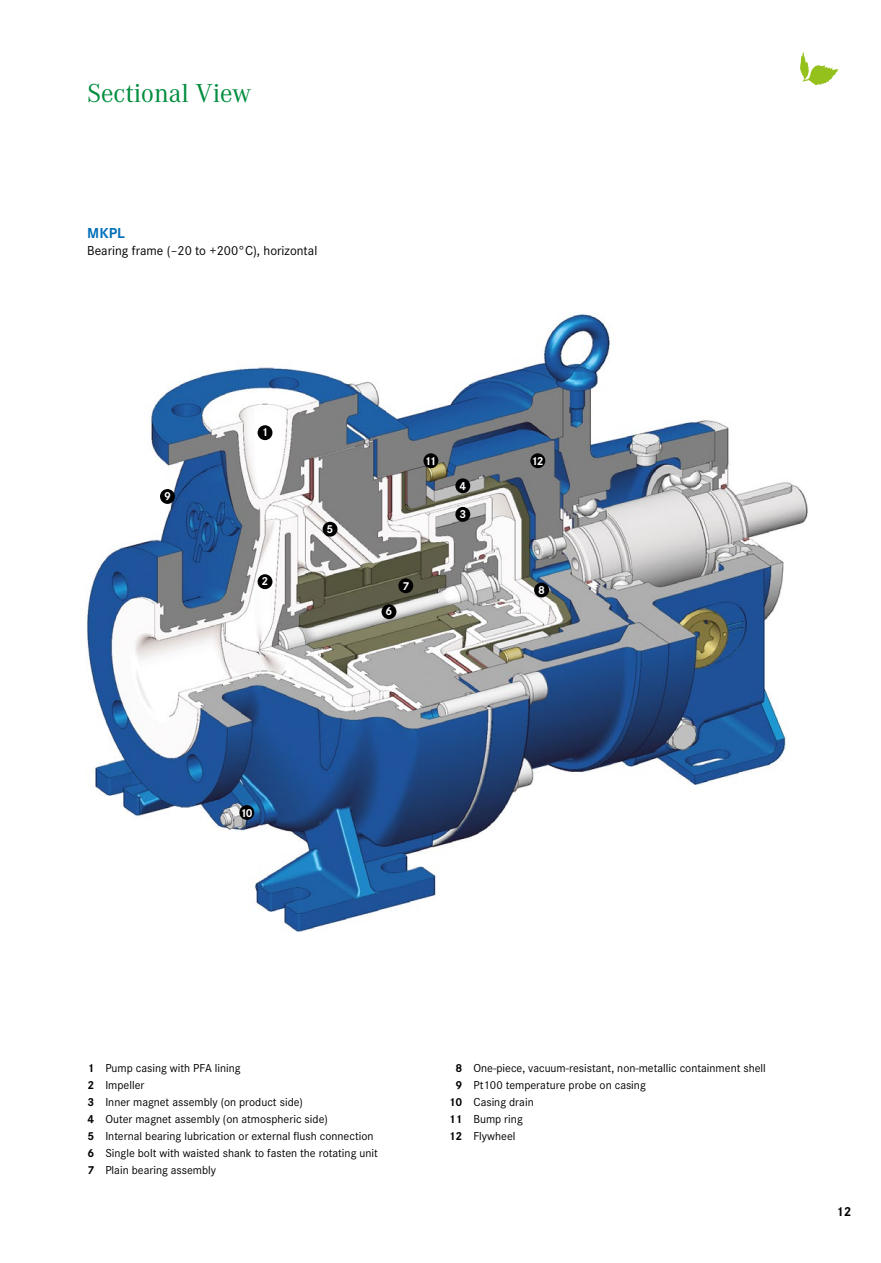
<style>
.page{position:relative;width:881px;height:1263px;background:#fff}
.page>*{position:absolute;margin:0;border:0;box-sizing:border-box;transform-origin:0 0}
.t1{font:27px "Corporate A";color:#008d3e}
.t2{font:700 15px "Corporate S";color:#006fb9}
.t3{font:13.5px "Corporate S";color:#000}
.t4{font:700 13.5px "Corporate S";color:#000}
.t5{font:12px/17px "Corporate S";color:#000}
.t6{font:700 12px "Corporate S";color:#fff}
.s1{font-weight:700}
</style>
<div class="page">
<svg style="left:800px;top:52px;width:38px;height:33px"></svg>
<img style="left:87px;top:314px;width:720px;height:617px">
<div style="left:534px;top:583px;width:15px;height:14px;background:#000;border-radius:50%"></div>
<div style="left:160px;top:489px;width:15px;height:15px;background:#000;border-radius:50%"></div>
<div style="left:239px;top:805px;width:15px;height:15px;background:#000;border-radius:50%"></div>
<div style="left:423px;top:453px;width:15px;height:15px;background:#000;border-radius:50%"></div>
<div style="left:530px;top:453px;width:15px;height:15px;background:#000;border-radius:50%"></div>
<div style="left:398px;top:578px;width:15px;height:15px;background:#000;border-radius:50%"></div>
<div style="left:381px;top:604px;width:15px;height:15px;background:#000;border-radius:50%"></div>
<div style="left:322px;top:522px;width:15px;height:15px;background:#000;border-radius:50%"></div>
<div style="left:455px;top:478px;width:15px;height:15px;background:#000;border-radius:50%"></div>
<div style="left:455px;top:507px;width:15px;height:15px;background:#000;border-radius:50%"></div>
<div style="left:257px;top:574px;width:15px;height:15px;background:#000;border-radius:50%"></div>
<div style="left:257px;top:425px;width:15px;height:15px;background:#000;border-radius:50%"></div>
<h1 class="t1" style="left:87px;top:75px;width:165px">Sectional View</h1>
<p class="t2" style="left:87px;top:223px;width:39px">MKPL</p>
<p class="t3" style="left:87px;top:242px;width:231px">Bearing frame (–20 to +200°C), horizontal</p>
<p class="t6" style="left:164px;top:488px;width:8px">9</p>
<p class="t6" style="left:261px;top:424px;width:8px">1</p>
<p class="t6" style="left:261px;top:573px;width:8px">2</p>
<p class="t6" style="left:326px;top:521px;width:8px">5</p>
<p class="t6" style="left:424px;top:453px;width:13px">11</p>
<p class="t6" style="left:531px;top:453px;width:14px">12</p>
<p class="t6" style="left:459px;top:477px;width:8px">4</p>
<p class="t6" style="left:459px;top:506px;width:8px">3</p>
<p class="t6" style="left:385px;top:603px;width:8px">6</p>
<p class="t6" style="left:402px;top:578px;width:8px">7</p>
<p class="t6" style="left:538px;top:581px;width:8px">8</p>
<p class="t6" style="left:240px;top:804px;width:14px">10</p>
<p class="t5" style="left:87px;top:1059px;width:292px"><span class="s1">1</span> Pump casing with PFA lining<br><span class="s1">2</span> Impeller<br><span class="s1">3</span> Inner magnet assembly (on product side)<br><span class="s1">4</span> Outer magnet assembly (on atmospheric side)<br><span class="s1">5</span> Internal bearing lubrication or external flush connection <span class="s1">6</span> Single bolt with waisted shank to fasten the rotating unit <span class="s1">7</span> Plain bearing assembly</p>
<p class="t5" style="left:455px;top:1059px;width:312px"><span class="s1">8</span> One-piece, vacuum-resistant, non-metallic containment shell</p>
<p class="t5" style="left:455px;top:1076px;width:192px"><span class="s1">9</span> Pt100 temperature probe on casing</p>
<p class="t5" style="left:448px;top:1093px;width:86px"><span class="s1">10</span> Casing drain</p>
<p class="t5" style="left:448px;top:1110px;width:76px"><span class="s1">11</span> Bump ring</p>
<p class="t5" style="left:448px;top:1127px;width:68px"><span class="s1">12</span> Flywheel</p>
<p class="t4" style="left:835px;top:1202px;width:17px">12</p>
</div>
